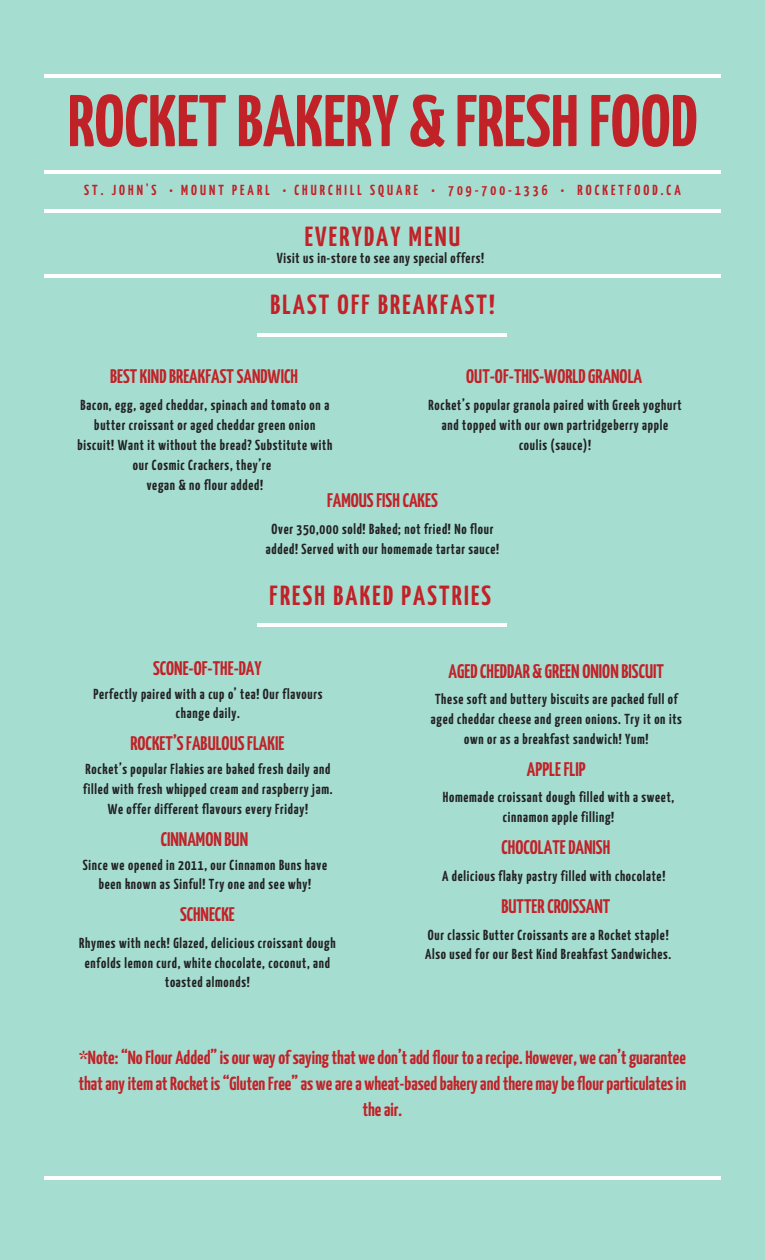
<style>
.page{position:relative;width:765px;height:1260px;background:#a6ddd1}
.page>*{position:absolute;margin:0;border:0;box-sizing:border-box;transform-origin:0 0}
.t1{font:700 73.12px "Yanone Kaffeesatz";color:#c12228}
.t2{font:700 27.62px "Yanone Kaffeesatz";letter-spacing:.08em;color:#c12228}
.t3{font:700 19.62px "Yanone Kaffeesatz";color:#c12228}
.t4{font:700 18.88px/26.1px "Yanone Kaffeesatz";color:#c12228;text-align:center}
.t5{font:700 14.5px/19.8px "Yanone Kaffeesatz";letter-spacing:.05em;color:#222;text-align:center}
.t6{font:700 14.5px "Yanone Kaffeesatz";letter-spacing:.21em;color:#c12228}
</style>
<div class="page">
<hr style="left:44px;top:171px;width:677px;height:2px;background:#fff">
<hr style="left:44px;top:74px;width:677px;height:3px;background:#fff">
<hr style="left:44px;top:209px;width:677px;height:3px;background:#fff">
<hr style="left:44px;top:1177px;width:677px;height:2px;background:#fff">
<hr style="left:258px;top:334px;width:249px;height:3px;background:#fff">
<hr style="left:44px;top:274px;width:677px;height:3px;background:#fff">
<hr style="left:258px;top:623px;width:249px;height:3px;background:#fff">
<p class="t1" style="left:68px;top:92px;width:631px">ROCKETBAKERY &amp; FRESHFOOD</p>
<h1 class="t6" style="left:84px;top:184px;width:598px">ST. JOHN'S • MOUNT PEARL • CHURCHILL SQUARE • 709-700-1336 • ROCKETFOOD.CA</h1>
<p class="t2" style="left:305px;top:225px;width:157px">EVERYDAY MENU</p>
<p class="t5" style="left:277px;top:249px;width:209px">Visit us in-store to see any special offers!</p>
<h2 class="t2" style="left:270px;top:294px;width:226px">BLAST OFF BREAKFAST!</h2>
<h2 class="t3" style="left:110px;top:369px;width:189px">BESTKINDBREAKFASTSANDWICH</h2>
<p class="t5" style="left:77px;top:396px;width:256px">Bacon, egg, aged cheddar, spinach and tomato on a butter croissant or aged cheddar green onion biscuit! Want it without the bread? Substitute with our Cosmic Crackers, they’re</p>
<p class="t5" style="left:147px;top:476px;width:118px">vegan &amp; no flour added!</p>
<p class="t3" style="left:466px;top:369px;width:177px">OUT-OF-THIS-WORLDGRANOLA</p>
<h3 class="t5" style="left:429px;top:396px;width:255px">Rocket’s popular granola paired with Greek yoghurt and topped with our own partridgeberry apple coulis (sauce)!</h3>
<p class="t3" style="left:327px;top:492px;width:112px">FAMOUSFISHCAKES</p>
<p class="t5" style="left:266px;top:520px;width:235px">Over 350,000 sold! Baked; not fried! No flour added! Served with our homemade tartar sauce!</p>
<h3 class="t2" style="left:270px;top:585px;width:223px">FRESH BAKED PASTRIES</h3>
<p class="t3" style="left:153px;top:660px;width:110px">SCONE-OF-THE-DAY</p>
<h3 class="t5" style="left:93px;top:685px;width:230px">Perfectly paired with a cup o’ tea! Our flavours change daily.</h3>
<p class="t3" style="left:130px;top:736px;width:155px">ROCKET’SFABULOUSFLAKIE</p>
<h2 class="t5" style="left:83px;top:760px;width:251px">Rocket’s popular Flakies are baked fresh daily and filled with fresh whipped cream and raspberry jam.<br>We offer different flavours every Friday!</h2>
<p class="t3" style="left:161px;top:831px;width:89px">CINNAMON BUN</p>
<h3 class="t5" style="left:83px;top:856px;width:246px">Since we opened in 2011, our Cinnamon Buns have been known as Sinful! Try one and see why!</h3>
<p class="t3" style="left:180px;top:907px;width:56px">SCHNECKE</p>
<h3 class="t5" style="left:79px;top:934px;width:258px">Rhymes with neck! Glazed, delicious croissant dough enfolds lemon curd, white chocolate, coconut, and toasted almonds!</h3>
<p class="t3" style="left:449px;top:663px;width:217px">AGEDCHEDDAR &amp; GREEN ONION BISCUIT</p>
<h3 class="t5" style="left:431px;top:690px;width:253px">These soft and buttery biscuits are packed full of aged cheddar cheese and green onions. Try it on its own or as a breakfast sandwich! Yum!</h3>
<p class="t3" style="left:527px;top:761px;width:60px">APPLEFLIP</p>
<h3 class="t5" style="left:443px;top:789px;width:233px">Homemade croissant dough filled with a sweet, cinnamon apple filling!</h3>
<p class="t3" style="left:502px;top:840px;width:110px">CHOCOLATEDANISH</p>
<h3 class="t5" style="left:442px;top:867px;width:225px">A delicious flaky pastry filled with chocolate!</h3>
<p class="t3" style="left:501px;top:899px;width:110px">BUTTERCROISSANT</p>
<h3 class="t5" style="left:425px;top:926px;width:247px;text-align:left">Our classic Butter Croissants are a Rocket staple!<br>Also used for our Best Kind Breakfast Sandwiches.</h3>
<h5 class="t4" style="left:79px;top:1046px;width:609px">*Note:“NoFlour Added”isour wayofsayingthat wedon’taddflourtoarecipe.However, wecan’tguarantee thatanyitem atRocketis“GlutenFree”as wearea wheat-basedbakeryandthere maybeflourparticulatesin theair.</h5>
</div>
